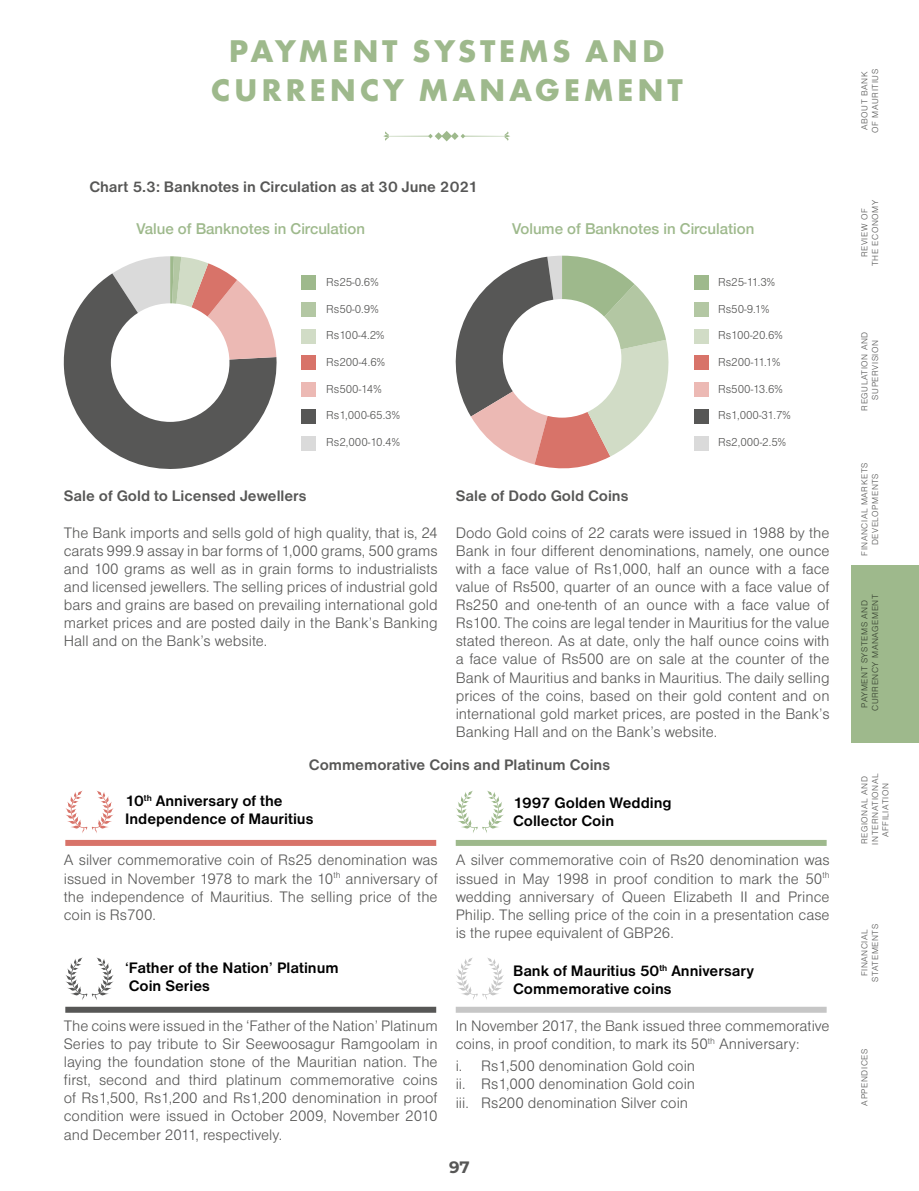
<style>
.page{position:relative;width:919px;height:1191px;background:#fff}
.page>*{position:absolute;margin:0;border:0;box-sizing:border-box;transform-origin:0 0}
.t1{font:700 32.7px/39.2px "Futura PT";letter-spacing:.11em;color:#9eb98c;text-align:center}
.t2{font:700 16.5px "Montserrat";color:#575756}
.t3{font:15.75px/18.1px "Nimbus Sans DOT Ligh";color:#575756;text-align:justify}
.t4{font:700 15.75px/18.1px "Nimbus Sans DOT";color:#000}
.t5{font:700 15.75px "Nimbus Sans DOT";color:#575756}
.t6{font:500 15px "Helvetica Neue";color:#9eb98c}
.t7{font:12px "Nimbus Sans DOT Ligh";color:#575756}
.t8{font:9px/10.5px "Nimbus Sans DOT Ligh";letter-spacing:.065em;color:#575756;text-align:center}
</style>
<div class="page">
<hr style="left:464px;top:136px;width:40px;height:1px;background:#9eb98c">
<hr style="left:388px;top:136px;width:41px;height:1px;background:#9eb98c">
<svg style="left:428px;top:131px;width:37px;height:10px"></svg>
<svg style="left:504px;top:131px;width:6px;height:10px"></svg>
<svg style="left:383px;top:131px;width:6px;height:10px"></svg>
<svg style="left:63px;top:256px;width:214px;height:213px"></svg>
<div style="left:111px;top:303px;width:118px;height:119px;background:#fff;border-radius:50%"></div>
<svg style="left:455px;top:256px;width:214px;height:213px"></svg>
<div style="left:502px;top:299px;width:119px;height:118px;background:#fff;border-radius:50%"></div>
<div style="left:301px;top:275px;width:14px;height:15px;background:#9eb98c"></div>
<div style="left:694px;top:275px;width:14px;height:15px;background:#9eb98c"></div>
<div style="left:301px;top:302px;width:14px;height:14px;background:#b3c7a3"></div>
<div style="left:694px;top:302px;width:14px;height:14px;background:#b3c7a3"></div>
<div style="left:301px;top:329px;width:14px;height:14px;background:#d1dcc6"></div>
<div style="left:694px;top:329px;width:14px;height:14px;background:#d1dcc6"></div>
<div style="left:301px;top:356px;width:14px;height:14px;background:#d87369"></div>
<div style="left:694px;top:356px;width:14px;height:14px;background:#d87369"></div>
<div style="left:301px;top:382px;width:14px;height:15px;background:#ecb9b4"></div>
<div style="left:694px;top:382px;width:14px;height:15px;background:#ecb9b4"></div>
<div style="left:301px;top:409px;width:14px;height:14px;background:#575756"></div>
<div style="left:694px;top:409px;width:14px;height:14px;background:#575756"></div>
<div style="left:301px;top:436px;width:14px;height:14px;background:#dadada"></div>
<div style="left:694px;top:436px;width:14px;height:14px;background:#dadada"></div>
<div style="left:65px;top:840px;width:371px;height:6px;background:#d87369"></div>
<div style="left:455px;top:840px;width:371px;height:6px;background:#9eb98c"></div>
<div style="left:455px;top:1006px;width:371px;height:6px;background:#c6c6c6"></div>
<div style="left:65px;top:1006px;width:371px;height:6px;background:#575756"></div>
<svg style="left:65px;top:790px;width:49px;height:43px"></svg>
<svg style="left:456px;top:790px;width:48px;height:43px"></svg>
<svg style="left:66px;top:957px;width:48px;height:43px"></svg>
<svg style="left:456px;top:958px;width:48px;height:42px"></svg>
<div style="left:850px;top:566px;width:68px;height:177px;background:#9eb98c"></div>
<h1 class="t1" style="left:211px;top:31px;width:473px">PAYMENT SYSTEMS AND<br>CURRENCY MANAGEMENT</h1>
<p class="t5" style="left:89px;top:178px;width:390px">Chart 5.3: Banknotes in Circulation as at 30 June 2021</p>
<p class="t6" style="left:136px;top:217px;width:230px">Value of Banknotes in Circulation</p>
<p class="t6" style="left:512px;top:217px;width:244px">Volume of Banknotes in Circulation</p>
<p class="t7" style="left:326px;top:276px;width:54px">Rs25-0.6%</p>
<p class="t7" style="left:326px;top:302px;width:54px">Rs50-0.9%</p>
<p class="t7" style="left:326px;top:329px;width:60px">Rs100-4.2%</p>
<p class="t7" style="left:326px;top:355px;width:60px">Rs200-4.6%</p>
<p class="t7" style="left:326px;top:382px;width:57px">Rs500-14%</p>
<p class="t7" style="left:326px;top:408px;width:75px">Rs1,000-65.3%</p>
<p class="t7" style="left:326px;top:435px;width:75px">Rs2,000-10.4%</p>
<p class="t7" style="left:718px;top:276px;width:58px">Rs25-11.3%</p>
<p class="t7" style="left:718px;top:302px;width:53px">Rs50-9.1%</p>
<p class="t7" style="left:718px;top:329px;width:66px">Rs100-20.6%</p>
<p class="t7" style="left:718px;top:355px;width:64px">Rs200-11.1%</p>
<p class="t7" style="left:718px;top:382px;width:66px">Rs500-13.6%</p>
<p class="t7" style="left:718px;top:408px;width:74px">Rs1,000-31.7%</p>
<p class="t7" style="left:718px;top:435px;width:69px">Rs2,000-2.5%</p>
<p class="t5" style="left:64px;top:487px;width:244px">Sale of Gold to Licensed Jewellers</p>
<p class="t3" style="left:64px;top:523px;width:375px">The Bank imports and sells gold of high quality, that is, 24 carats 999.9 assay in bar forms of 1,000 grams, 500 grams and 100 grams as well as in grain forms to industrialists and licensed jewellers. The selling prices of industrial gold bars and grains are based on prevailing international gold market prices and are posted daily in the Bank’s Banking Hall and on the Bank’s website.</p>
<p class="t5" style="left:455px;top:487px;width:174px">Sale of Dodo Gold Coins</p>
<p class="t3" style="left:455px;top:523px;width:375px">Dodo Gold coins of 22 carats were issued in 1988 by the Bank in four different denominations, namely, one ounce with a face value of Rs1,000, half an ounce with a face value of Rs500, quarter of an ounce with a face value of Rs250 and one-tenth of an ounce with a face value of Rs100. The coins are legal tender in Mauritius for the value stated thereon. As at date, only the half ounce coins with a face value of Rs500 are on sale at the counter of the Bank of Mauritius and banks in Mauritius. The daily selling prices of the coins, based on their gold content and on international gold market prices, are posted in the Bank’s Banking Hall and on the Bank’s website.</p>
<p class="t5" style="left:309px;top:755px;width:303px">Commemorative Coins and Platinum Coins</p>
<p class="t4" style="left:125px;top:792px;width:190px">10<sup>th</sup> Anniversary of the<br>Independence of Mauritius</p>
<p class="t4" style="left:513px;top:794px;width:160px">1997 Golden Wedding<br>Collector Coin</p>
<p class="t3" style="left:64px;top:851px;width:375px">A silver commemorative coin of Rs25 denomination was issued in November 1978 to mark the 10<sup>th</sup> anniversary of the independence of Mauritius. The selling price of the coin is Rs700.</p>
<p class="t3" style="left:455px;top:851px;width:375px">A silver commemorative coin of Rs20 denomination was issued in May 1998 in proof condition to mark the 50<sup>th </sup>wedding anniversary of Queen Elizabeth II and Prince Philip. The selling price of the coin in a presentation case is the rupee equivalent of GBP26.</p>
<p class="t4" style="left:125px;top:959px;width:215px">‘Father of the Nation’ Platinum<br>Coin Series</p>
<p class="t4" style="left:513px;top:962px;width:242px">Bank of Mauritius 50<sup>th</sup> Anniversary<br>Commemorative coins</p>
<p class="t3" style="left:64px;top:1016px;width:375px">The coins were issued in the ‘Father of the Nation’ Platinum Series to pay tribute to Sir Seewoosagur Ramgoolam in laying the foundation stone of the Mauritian nation. The first, second and third platinum commemorative coins of Rs1,500, Rs1,200 and Rs1,200 denomination in proof condition were issued in October 2009, November 2010 and December 2011, respectively.</p>
<p class="t3" style="left:455px;top:1016px;width:375px">In November 2017, the Bank issued three commemorative coins, in proof condition, to mark its 50<sup>th</sup> Anniversary:</p>
<p class="t3" style="left:455px;top:1057px;width:241px">i. Rs1,500 denomination Gold coin ii. Rs1,000 denomination Gold coin iii. Rs200 denomination Silver coin</p>
<p class="t2" style="left:449px;top:1154px;width:22px">97</p>
<p class="t8" style="left:859px;top:133px;width:65px;text-align:left;rotate:-90deg">ABOUT BANK<br>OF MAURITIUS</p>
<p class="t8" style="left:859px;top:266px;width:68px;rotate:-90deg">REVIEW OF<br>THE ECONOMY</p>
<p class="t8" style="left:859px;top:410px;width:80px;rotate:-90deg">REGULATION AND<br>SUPERVISION</p>
<p class="t8" style="left:859px;top:556px;width:94px;rotate:-90deg">FINANCIAL MARKETS<br>DEVELOPMENTS</p>
<p class="t8" style="left:859px;top:711px;width:118px;rotate:-90deg">PAYMENT SYSTEMS AND<br>CURRENCY MANAGEMENT</p>
<p class="t8" style="left:859px;top:844px;width:73px;rotate:-90deg">REGIONAL AND<br>INTERNATIONAL<br>AFFILIATION</p>
<p class="t8" style="left:859px;top:981px;width:59px;rotate:-90deg">FINANCIAL<br>STATEMENTS</p>
<p class="t8" style="left:859px;top:1105px;width:58px;rotate:-90deg">APPENDICES</p>
</div>
